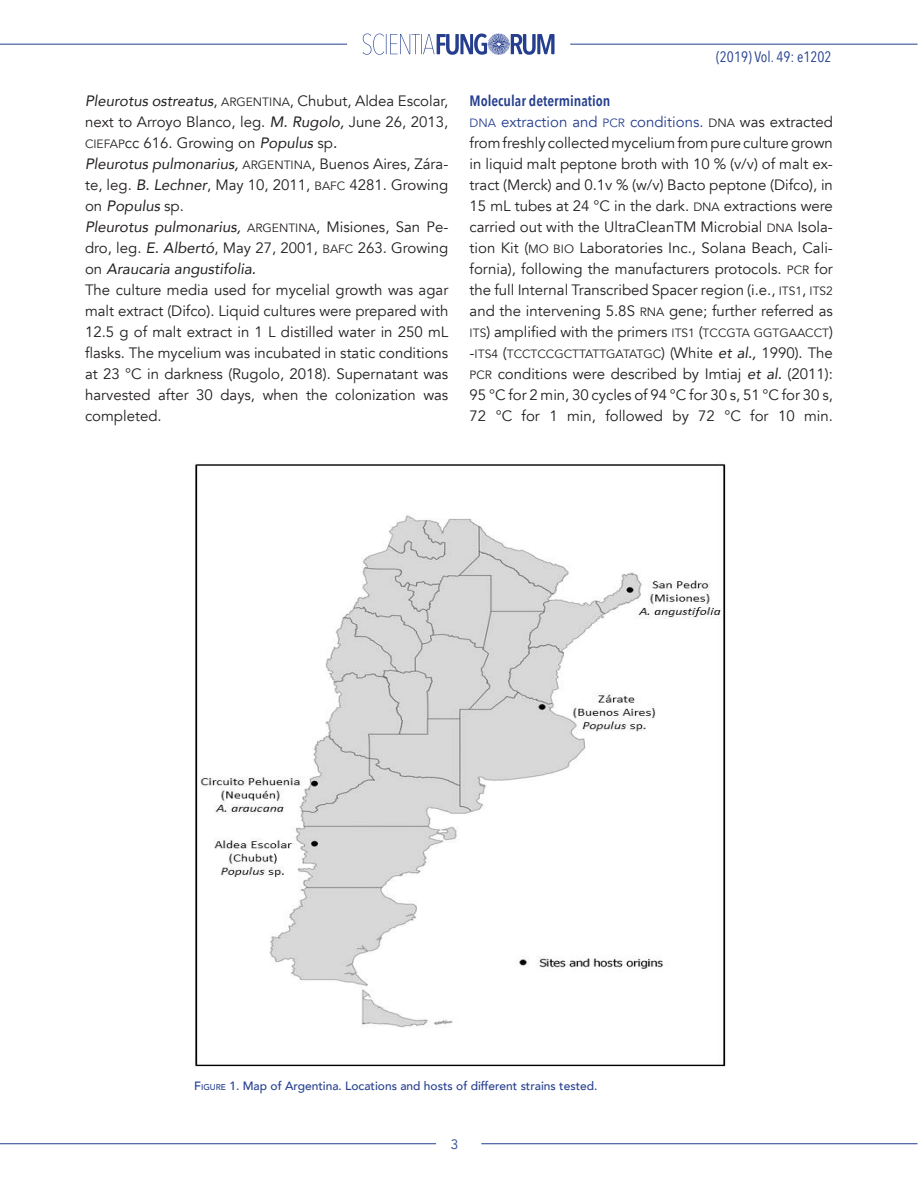
<style>
.page{position:relative;width:918px;height:1188px;background:#fff}
.page>*{position:absolute;margin:0;border:0;box-sizing:border-box;transform-origin:0 0}
.CUERPO_DE_TEXTO{font:15px/21px "Avenir";color:#231f20;text-align:justify}
.CUERPO_DE_TEXTO-2{font:italic 15px/21px "Avenir";color:#231f20;text-align:justify}
.SUB_2{font:600 15px "Avenir Next Condensed";color:#253f8e}
.t1{font:15px "Avenir Next Condensed";color:#253f8e}
.t2{font:13.5px "Avenir";color:#253f8e}
.PIE_DE_FIGURA_O_CABE{font:500 12px "Avenir";color:#253f8e}
.CUERPO_DE_TEXTO-3{font:12px "Avenir";color:#231f20}
.s1{font-style:italic}
.s2{font-size:12px}
.s3{font-style:normal;font-size:12px}
.s4{font-style:normal}
.s5{font-size:12px;color:#253f8e}
.s6{color:#253f8e}
.s7{font-size:15px}
.s8{font-style:italic;font-size:15px}
.s9{font-style:inherit}
.s10{font-size:8.4px}
</style>
<div class="page">
<svg style="left:363px;top:33px;width:192px;height:22px"></svg>
<hr style="left:0;top:44px;width:347px;height:1px;background:#253f8e">
<hr style="left:570px;top:44px;width:348px;height:1px;background:#253f8e">
<hr style="left:0;top:1143px;width:436px;height:1px;background:#253f8e">
<hr style="left:481px;top:1143px;width:437px;height:1px;background:#253f8e">
<img style="left:195px;top:464px;width:531px;height:603px">
<p class="CUERPO_DE_TEXTO" style="left:85px;top:91px;width:365px"><span class="s1">Pleurotus ostreatus</span>, <span class="s2">ARGENTINA</span>, Chubut, Aldea Escolar, next to Arroyo Blanco, leg. <span class="s1">M. Rugolo,</span> June 26, 2013, <span class="s2">CIEFAP</span>cc 616. Growing on <span class="s1">Populus</span> sp<span class="s1">.</span></p>
<p class="CUERPO_DE_TEXTO" style="left:85px;top:154px;width:365px"><span class="s1">Pleurotus pulmonarius,</span> <span class="s2">ARGENTINA</span>, Buenos Aires, Zára&shy;te, leg. <span class="s1">B. Lechner</span>, May 10, 2011, <span class="s2">BAFC</span> 4281. Growing on <span class="s1">Populus</span> sp.</p>
<p class="CUERPO_DE_TEXTO-2" style="left:85px;top:216px;width:365px">Pleurotus pulmonarius, <span class="s3">ARGENTINA</span><span class="s4">, Misiones, San Pe&shy;dro, leg.</span> E. Albertó<span class="s4">, May 27, 2001,</span> <span class="s3">BAFC</span> <span class="s4">263. Growing on</span> Araucaria angustifolia.</p>
<p class="CUERPO_DE_TEXTO" style="left:85px;top:280px;width:365px">The culture media used for mycelial growth was agar malt extract (Difco). Liquid cultures were prepared with 12.5 g of malt extract in 1 L distilled water in 250 mL flasks. The mycelium was incubated in static conditions at 23 °C in darkness (Rugolo, 2018). Supernatant was harvested after 30 days, when the colonization was completed.</p>
<p class="t1" style="left:716px;top:44px;width:117px">(2019) Vol. 49: e1202</p>
<p class="SUB_2" style="left:470px;top:88px;width:142px">Molecular determination</p>
<p class="CUERPO_DE_TEXTO" style="left:470px;top:112px;width:365px"><span class="s5">DNA</span> <span class="s6">extraction and</span> <span class="s5">PCR</span> <span class="s6">conditions.</span> <span class="s2">DNA</span> was extracted from freshly collected mycelium from pure culture grown in liquid malt peptone broth with 10 % (v/v) of malt ex&shy;tract (Merck) and 0.1v % (w/v) Bacto peptone (Difco), in 15 mL tubes at 24 °C in the dark. <span class="s2">DNA</span> extractions were carried out with the UltraCleanTM Microbial <span class="s2">DNA</span> Isola&shy;tion Kit (<span class="s2">MO BIO</span> Laboratories Inc., Solana Beach, Cali&shy;fornia), following the manufacturers protocols. <span class="s2">PCR</span> for the full Internal Transcribed Spacer region (i.e., <span class="s2">ITS1</span>, <span class="s2">ITS2 </span>and the intervening 5.8S <span class="s2">RNA</span> gene; further referred as <span class="s2">ITS</span>) amplified with the primers <span class="s2">ITS1</span> (<span class="s2">TCCGTA GGTGAACCT</span>)</p>
<p class="CUERPO_DE_TEXTO-3" style="left:470px;top:347px;width:365px"><span class="s7">-</span>ITS4 <span class="s7">(</span>TCCTCCGCTTATTGATATGC<span class="s7">) (White</span> <span class="s8">et al.,</span> <span class="s7">1990). The</span></p>
<p class="CUERPO_DE_TEXTO" style="left:470px;top:364px;width:365px"><span class="s2">PCR</span> conditions were described by Imtiaj <span class="s1">et al.</span> (2011):<br>95 °C for 2 min, 30 cycles of 94 °C for 30 s, 51 °C for 30 s, 72 °C for 1 min, followed by 72 °C for 10 min.</p>
<p class="PIE_DE_FIGURA_O_CABE" style="left:194px;top:1076px;width:405px"><span class="s9">F</span><span class="s10">IGURE</span> 1. Map of Argentina. Locations and hosts of different strains tested.</p>
<p class="t2" style="left:451px;top:1136px;width:9px">3</p>
</div>
